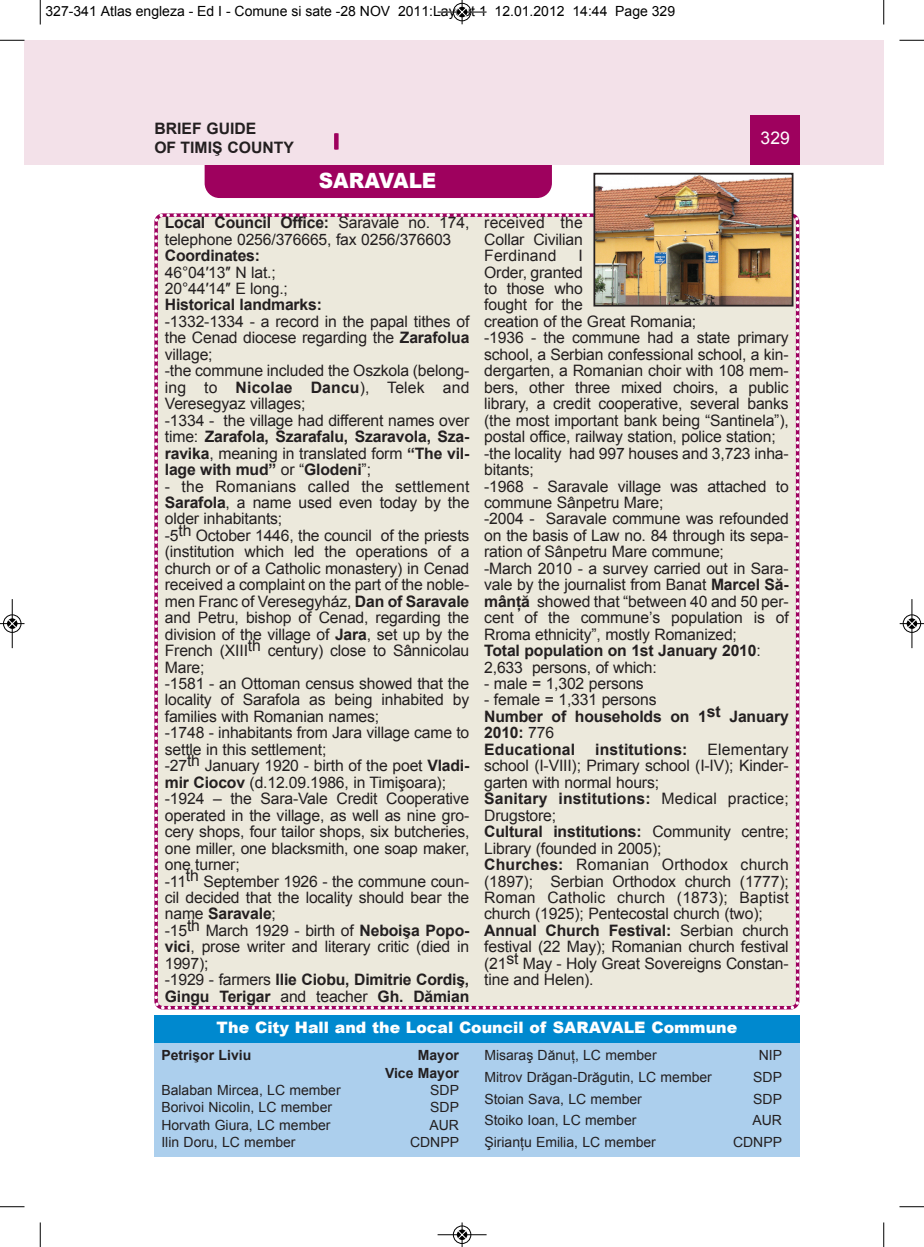
<style>
.page{position:relative;width:924px;height:1247px;background:#fff}
.page>*{position:absolute;margin:0;border:0;box-sizing:border-box;transform-origin:0 0}
.t1{font:900 21px "Arial";color:#fff;scale:.95 1}
.t2{font:17.5px "Arial";color:#fff}
.t3{font:15.75px/16.4px "Arial";letter-spacing:-.01em;color:#231f20}
.t4{font:700 15.75px/16.4px "Arial";letter-spacing:-.01em;color:#231f20}
.t5{font:900 15.75px "Arial";color:#fff}
.t6{font:700 15.75px "Arial";letter-spacing:.01em;color:#231f20}
.t7{font:14px "Arial";color:#231f20}
.t8{font:14px "Arial";color:#000}
.t9{font:700 14px/17.3px "Arial";color:#231f20;text-align:right}
.s1{font-weight:700}
.s2{font-weight:400}
</style>
<div class="page">
<div style="left:24px;top:40px;width:16px;height:124px;background:#f3e1e9"></div>
<div style="left:205px;top:135px;width:347px;height:63px;background:#9e015e;border-radius:15px"></div>
<div style="left:40px;top:40px;width:844px;height:124px;background:#f3e1e9"></div>
<div style="left:750px;top:115px;width:50px;height:49px;background:#9e015e"></div>
<svg style="left:338px;top:133px;width:1px;height:16px"></svg>
<div style="left:154px;top:211px;width:646px;height:799px;background:#ece9dc"></div>
<svg style="left:161px;top:1005px;width:4px;height:4px"></svg>
<div style="left:154px;top:1043px;width:645px;height:113px;background:#accfed"></div>
<img style="left:596px;top:176px;width:194px;height:127px">
<div style="left:593px;top:173px;width:200px;height:133px;border:2px solid #231f20"></div>
<svg style="left:334px;top:133px;width:4px;height:16px"></svg>
<div style="left:154px;top:1015px;width:645px;height:27px;background:#0089cf"></div>
<svg style="left:40px;top:0;width:1px;height:24px"></svg>
<svg style="left:0;top:40px;width:24px;height:1px"></svg>
<svg style="left:883px;top:0;width:1px;height:24px"></svg>
<svg style="left:899px;top:40px;width:25px;height:1px"></svg>
<svg style="left:40px;top:1222px;width:1px;height:24px"></svg>
<svg style="left:0;top:1206px;width:24px;height:1px"></svg>
<svg style="left:883px;top:1222px;width:1px;height:24px"></svg>
<svg style="left:899px;top:1206px;width:25px;height:1px"></svg>
<hr style="left:438px;top:12px;width:48px;height:1px;background:#000">
<div style="left:453px;top:3px;width:18px;height:18px;border:1px solid #000;border-radius:50%"></div>
<svg style="left:458px;top:0;width:8px;height:24px"></svg>
<hr style="left:438px;top:1234px;width:48px;height:1px;background:#000">
<div style="left:453px;top:1225px;width:18px;height:18px;border:1px solid #000;border-radius:50%"></div>
<svg style="left:458px;top:1222px;width:8px;height:24px"></svg>
<div style="left:3px;top:614px;width:19px;height:19px;border:1px solid #fff;border-radius:50%"></div>
<hr style="left:12px;top:599px;width:1px;height:49px;background:#000">
<div style="left:3px;top:614px;width:18px;height:18px;border:1px solid #000;border-radius:50%"></div>
<svg style="left:0;top:619px;width:24px;height:9px"></svg>
<div style="left:902px;top:614px;width:19px;height:19px;border:1px solid #fff;border-radius:50%"></div>
<hr style="left:911px;top:599px;width:1px;height:49px;background:#000">
<div style="left:903px;top:614px;width:18px;height:18px;border:1px solid #000;border-radius:50%"></div>
<svg style="left:900px;top:619px;width:24px;height:9px"></svg>
<p class="t8" style="left:46px;top:3px;width:631px">327-341 Atlas engleza - Ed I - Comune si sate -28 NOV 2011:Layout 1 12.01.2012 14:44 Page 329</p>
<p class="t4" style="left:154px;top:119px;width:141px;line-height:18.9px">BRIEF GUIDE<br>OF TIMIŞ COUNTY</p>
<p class="t2" style="left:760px;top:128px;width:31px">329</p>
<h1 class="t1" style="left:319px;top:165px;width:125px">SARAVALE</h1>
<p class="t3" style="left:165px;top:214px;width:306px"><span class="s1">Local Council Office:</span> Saravale no. 174, telephone 0256/376665, fax 0256/376603</p>
<p class="t4" style="left:165px;top:247px;width:97px">Coordinates:</p>
<p class="t3" style="left:165px;top:264px;width:125px">46°04′13″ N lat.;<br>20°44′14″ E long.;</p>
<p class="t4" style="left:165px;top:297px;width:159px">Historical landmarks:</p>
<p class="t3" style="left:165px;top:313px;width:306px">-1332-1334 - a record in the papal tithes of the Cenad diocese regarding the <span class="s1">Zarafolua </span>village;<br>-the commune included the Oszkola (belong&shy;ing to <span class="s1">Nicolae Dancu</span>), Telek and Veresegyaz villages;<br>-1334 - the village had different names over time: <span class="s1">Zarafola, Szarafalu, Szaravola, Sza&shy;ravika</span>, meaning in translated form <span class="s1">“The vil&shy;lage with mud”</span> or “<span class="s1">Glodeni</span>”;</p>
<p class="t3" style="left:165px;top:478px;width:306px">- the Romanians called the settlement <span class="s1">Sarafola</span>, a name used even today by the older inhabitants;<br>-5th October 1446, the council of the priests (institution which led the operations of a church or of a Catholic monastery) in Cenad received a complaint on the part of the noble&shy;men Franc of Veresegyház, <span class="s1">Dan of Saravale </span>and Petru, bishop of Cenad, regarding the division of the village of <span class="s1">Jara</span>, set up by the French (XIIIth century) close to Sânnicolau Mare;<br>-1581 - an Ottoman census showed that the locality of Sarafola as being inhabited by families with Romanian names;<br>-1748 - inhabitants from Jara village came to settle in this settlement;<br>-27th January 1920 - birth of the poet <span class="s1">Vladi&shy;mir Ciocov</span> (d.12.09.1986, in Timişoara); -1924 – the Sara-Vale Credit Cooperative operated in the village, as well as nine gro&shy;cery shops, four tailor shops, six butcheries, one miller, one blacksmith, one soap maker, one turner;<br>-11th September 1926 - the commune coun&shy;cil decided that the locality should bear the name <span class="s1">Saravale</span>;<br>-15th March 1929 - birth of <span class="s1">Neboişa Popo&shy;vici</span>, prose writer and literary critic (died in 1997);<br>-1929 - farmers <span class="s1">Ilie Ciobu, Dimitrie Cordiş, Gingu Terigar</span> and teacher <span class="s1">Gh. Dămian</span></p>
<p class="t3" style="left:484px;top:214px;width:100px;text-align:justify">received the Collar Civilian Ferdinand</p>
<p class="t3" style="left:484px;top:247px;width:306px;text-indent:94px">I<br>Order, granted<br>to those who<br>fought for the<br>creation of the Great Romania;<br>-1936 - the commune had a state primary school, a Serbian confessional school, a kin&shy;dergarten, a Romanian choir with 108 mem&shy;bers, other three mixed choirs, a public library, a credit cooperative, several banks (the most important bank being “Santinela”), postal office, railway station, police station; -the locality had 997 houses and 3,723 inha&shy;bitants;<br>-1968 - Saravale village was attached to commune Sânpetru Mare;<br>-2004 - Saravale commune was refounded on the basis of Law no. 84 through its sepa&shy;ration of Sânpetru Mare commune;<br>-March 2010 - a survey carried out in Sara&shy;vale by the journalist from Banat <span class="s1">Marcel Să&shy;mânţă</span> showed that “between 40 and 50 per&shy;cent of the commune’s population is of Rroma ethnicity”, mostly Romanized;<br><span class="s1">Total population on 1st January 2010</span>:<br>2,633 persons, of which:</p>
<p class="t3" style="left:484px;top:675px;width:161px">- male = 1,302 persons</p>
<p class="t3" style="left:484px;top:691px;width:174px">- female = 1,331 persons</p>
<p class="t4" style="left:484px;top:708px;width:306px">Number of households on 1st January<br>2010: <span class="s2">776<br></span>Educational</p>
<p class="t3" style="left:484px;top:741px;width:306px;text-indent:223px">Elementary school (I-VIII); Primary school (I-IV); Kinder&shy;garten with normal hours;<br><span class="s1">Sanitary institutions:</span> Medical practice; Drugstore;<br><span class="s1">Cultural institutions:</span> Community centre; Library (founded in 2005);<br><span class="s1">Churches:</span> Romanian Orthodox church (1897); Serbian Orthodox church (1777); Roman Catholic church (1873); Baptist church (1925); Pentecostal church (two); <span class="s1">Annual Church Festival:</span> Serbian church festival (22 May); Romanian church festival (21st May - Holy Great Sovereigns Constan&shy;tine and Helen).</p>
<p class="t6" style="left:595px;top:740px;width:94px">institutions:</p>
<p class="t5" style="left:216px;top:1015px;width:522px">The City Hall and the Local Council of SARAVALE Commune</p>
<p class="t9" style="left:161px;top:1046px;width:91px">Petrişor Liviu</p>
<p class="t9" style="left:385px;top:1046px;width:76px">Mayor<br>Vice Mayor</p>
<p class="t7" style="left:161px;top:1082px;width:181px">Balaban Mircea, LC member</p>
<p class="t7" style="left:430px;top:1082px;width:30px">SDP</p>
<p class="t7" style="left:161px;top:1099px;width:172px">Borivoi Nicolin, LC member</p>
<p class="t7" style="left:430px;top:1099px;width:30px">SDP</p>
<p class="t7" style="left:161px;top:1116px;width:171px">Horvath Giura, LC member</p>
<p class="t7" style="left:429px;top:1116px;width:31px">AUR</p>
<p class="t7" style="left:161px;top:1134px;width:136px">Ilin Doru, LC member</p>
<p class="t7" style="left:410px;top:1134px;width:51px">CDNPP</p>
<p class="t7" style="left:484px;top:1047px;width:174px">Misaraş Dănuţ, LC member</p>
<p class="t7" style="left:759px;top:1047px;width:25px">NIP</p>
<p class="t7" style="left:484px;top:1069px;width:229px">Mitrov Drăgan-Drăgutin, LC member</p>
<p class="t7" style="left:753px;top:1069px;width:30px">SDP</p>
<p class="t7" style="left:484px;top:1090px;width:159px">Stoian Sava, LC member</p>
<p class="t7" style="left:753px;top:1090px;width:30px">SDP</p>
<p class="t7" style="left:484px;top:1112px;width:154px">Stoiko Ioan, LC member</p>
<p class="t7" style="left:752px;top:1112px;width:31px">AUR</p>
<p class="t7" style="left:484px;top:1134px;width:173px">Şirianţu Emilia, LC member</p>
<p class="t7" style="left:733px;top:1134px;width:51px">CDNPP</p>
</div>
